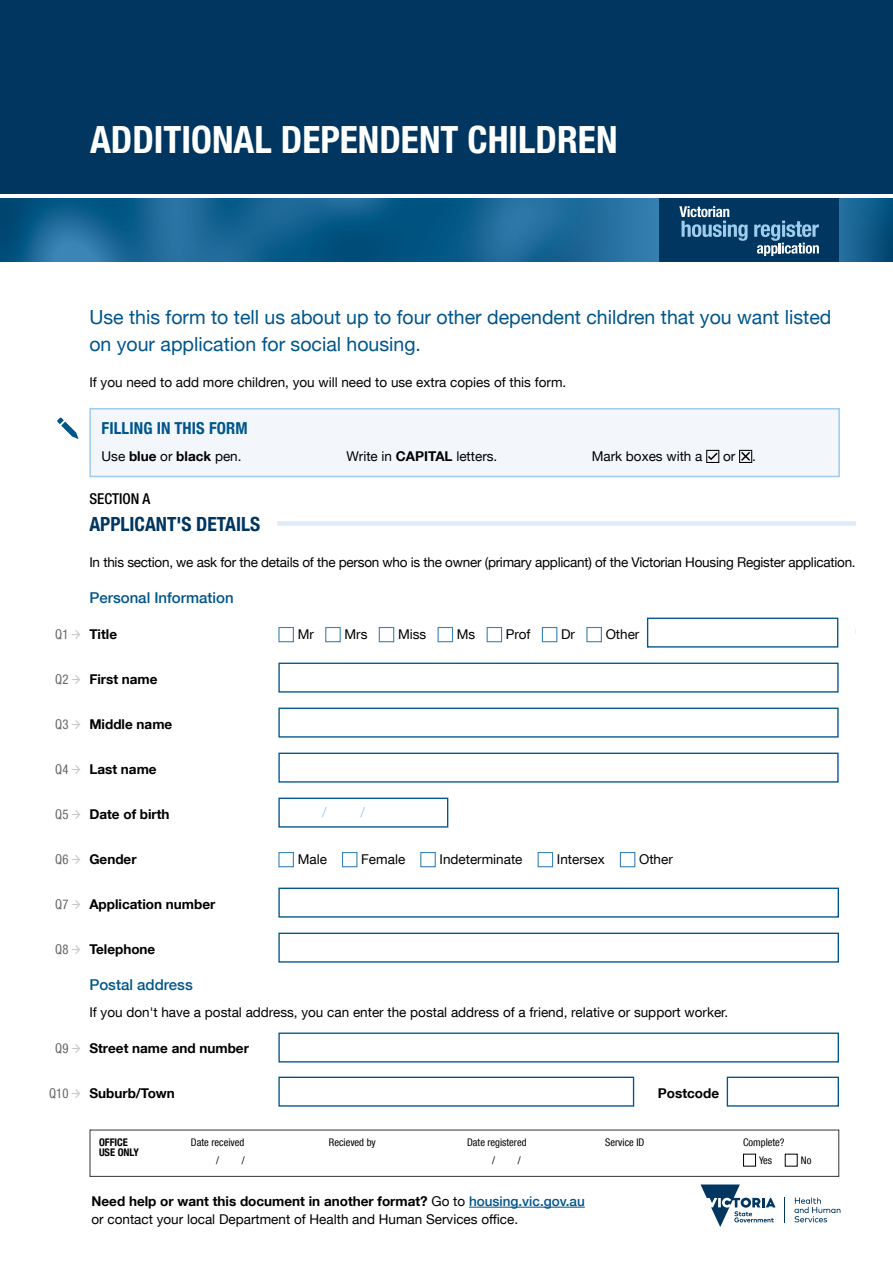
<style>
.page{position:relative;width:893px;height:1263px;background:#fff}
.page>*{position:absolute;margin:0;border:0;box-sizing:border-box;transform-origin:0 0}
.t1{font:700 condensed 37.5px "Helvetica Neue LT Com";color:#fff}
.t2{font:19.5px/27px "Helvetica Neue";color:#00558b}
.t3{font:700 condensed 19.5px "Helvetica Neue";color:#003660}
.t4{font:700 condensed 16.5px "Helvetica Neue";letter-spacing:.01em;color:#00558b}
.t5{font:500 15px "Helvetica Neue LT Com";color:#00558b}
.t6{font:500 condensed 15px "Helvetica Neue LT Com";color:#000}
.t7{font:13.5px "Helvetica Neue";color:#000}
.t8{font:700 13.5px "Helvetica Neue LT Com";color:#000}
.t9{font:13.5px "Helvetica Neue LT Com";color:#000}
.t10{font:13.5px "Helvetica Neue";letter-spacing:-.02em;color:#000}
.t11{font:condensed 13.5px "Helvetica Neue LT Com";color:#636466;scale:.94 1}
.t12{font:13.5px "Helvetica Neue LT Com";color:#9fcbed}
.t13{font:condensed 10.5px/18px "Helvetica Neue LT Com";color:#000;text-align:center}
.t14{font:700 condensed 10.5px/10.5px "Helvetica Neue LT Com";color:#000}
.s1{font-family:"ADA Hybrid";font-weight:500;font-stretch:normal;font-size:10.5px;color:#c7c8ca}
.s2{font-family:"Helvetica Neue LT Com";font-weight:700}
.s3{font-family:"Helvetica Neue";font-weight:400}
.s4{font-weight:500;color:#00558b}
</style>
<div class="page">
<div style="left:0;top:0;width:893px;height:194px;background:#003660"></div>
<div style="left:90px;top:409px;width:749px;height:67px;background:#f3f7fc"></div>
<svg style="left:706px;top:450px;width:13px;height:13px"></svg>
<svg style="left:739px;top:450px;width:13px;height:13px"></svg>
<div style="left:89px;top:408px;width:751px;height:69px;border:2px solid #9fcbed"></div>
<svg style="left:58px;top:418px;width:20px;height:20px"></svg>
<div style="left:174px;top:521px;width:682px;height:5px;background:#deebf8"></div>
<div style="left:89px;top:514px;width:188px;height:16px;background:#fff"></div>
<div style="left:278px;top:627px;width:16px;height:15px;border:1px solid #3a84b6"></div>
<div style="left:325px;top:627px;width:16px;height:15px;border:1px solid #3a84b6"></div>
<div style="left:379px;top:627px;width:15px;height:15px;border:1px solid #3a84b6"></div>
<div style="left:438px;top:627px;width:15px;height:15px;border:1px solid #3a84b6"></div>
<div style="left:487px;top:627px;width:15px;height:15px;border:1px solid #3a84b6"></div>
<div style="left:542px;top:627px;width:15px;height:15px;border:1px solid #3a84b6"></div>
<div style="left:586px;top:627px;width:16px;height:15px;border:1px solid #3a84b6"></div>
<div style="left:647px;top:618px;width:191px;height:30px;border:1px solid #00558b"></div>
<div style="left:278px;top:663px;width:561px;height:30px;border:1px solid #00558b"></div>
<div style="left:278px;top:708px;width:561px;height:30px;border:1px solid #00558b"></div>
<div style="left:278px;top:753px;width:561px;height:30px;border:1px solid #00558b"></div>
<div style="left:278px;top:798px;width:170px;height:30px;border:1px solid #00558b"></div>
<div style="left:278px;top:852px;width:16px;height:15px;border:1px solid #3a84b6"></div>
<div style="left:342px;top:852px;width:15px;height:15px;border:1px solid #3a84b6"></div>
<div style="left:420px;top:852px;width:16px;height:15px;border:1px solid #3a84b6"></div>
<div style="left:538px;top:852px;width:15px;height:15px;border:1px solid #3a84b6"></div>
<div style="left:620px;top:852px;width:15px;height:15px;border:1px solid #3a84b6"></div>
<div style="left:278px;top:888px;width:561px;height:30px;border:1px solid #00558b"></div>
<div style="left:278px;top:933px;width:561px;height:30px;border:1px solid #00558b"></div>
<div style="left:278px;top:1032px;width:561px;height:30px;border:1px solid #00558b"></div>
<div style="left:278px;top:1077px;width:356px;height:30px;border:1px solid #00558b"></div>
<div style="left:727px;top:1077px;width:112px;height:30px;border:1px solid #00558b"></div>
<div style="left:743px;top:1154px;width:13px;height:12px;border:1px solid #000"></div>
<hr style="left:469px;top:1207px;width:116px;height:1px;background:#00558b">
<svg style="left:700px;top:1184px;width:76px;height:43px"></svg>
<svg style="left:794px;top:1197px;width:46px;height:25px"></svg>
<img style="left:0;top:199px;width:893px;height:63px">
<svg style="left:493px;top:199px;width:166px;height:63px;background:#246f9f"></svg>
<svg style="left:839px;top:199px;width:51px;height:63px;background:#145e8c"></svg>
<div style="left:659px;top:199px;width:180px;height:63px;background:#003660"></div>
<svg style="left:754px;top:221px;width:65px;height:35px"></svg>
<svg style="left:679px;top:206px;width:69px;height:35px"></svg>
<h1 class="t1" style="left:90px;top:126px;width:529px">ADDITIONAL DEPENDENT CHILDREN</h1>
<p class="t11" style="left:55px;top:629px;width:29px">Q1 <span class="s1">→</span></p>
<p class="t11" style="left:55px;top:674px;width:29px">Q2 <span class="s1">→</span></p>
<p class="t11" style="left:55px;top:719px;width:29px">Q3 <span class="s1">→</span></p>
<p class="t11" style="left:55px;top:764px;width:29px">Q4 <span class="s1">→</span></p>
<p class="t11" style="left:55px;top:809px;width:29px">Q5 <span class="s1">→</span></p>
<p class="t11" style="left:55px;top:854px;width:29px">Q6 <span class="s1">→</span></p>
<p class="t11" style="left:55px;top:899px;width:29px">Q7 <span class="s1">→</span></p>
<p class="t11" style="left:55px;top:944px;width:29px">Q8 <span class="s1">→</span></p>
<p class="t11" style="left:55px;top:1043px;width:29px">Q9 <span class="s1">→</span></p>
<p class="t11" style="left:49px;top:1088px;width:35px">Q10 <span class="s1">→</span></p>
<h2 class="t2" style="left:89px;top:303px;width:743px">Use this form to tell us about up to four other dependent children that you want listed on your application for social housing.</h2>
<p class="t7" style="left:89px;top:374px;width:478px">If you need to add more children, you will need to use extra copies of this form.</p>
<p class="t4" style="left:102px;top:418px;width:148px">FILLING IN THIS FORM</p>
<p class="t7" style="left:102px;top:448px;width:141px">Use <span class="s2">blue</span> or <span class="s2">black</span> pen.</p>
<p class="t7" style="left:347px;top:448px;width:152px">Write in <span class="s2">CAPITAL</span> letters.</p>
<p class="t7" style="left:592px;top:448px;width:112px">Mark boxes with a</p>
<p class="t7" style="left:723px;top:448px;width:14px">or</p>
<p class="t7" style="left:752px;top:448px;width:5px">.</p>
<p class="t6" style="left:89px;top:493px;width:62px">SECTION A</p>
<h2 class="t3" style="left:89px;top:512px;width:172px">APPLICANT'S DETAILS</h2>
<p class="t10" style="left:89px;top:554px;width:768px">In this section, we ask for the details of the person who is the owner (primary applicant) of the Victorian Housing Register application.</p>
<p class="t5" style="left:89px;top:592px;width:146px">Personal Information</p>
<p class="t8" style="left:89px;top:629px;width:29px">Title</p>
<p class="t9" style="left:298px;top:629px;width:18px">Mr</p>
<p class="t9" style="left:344px;top:629px;width:25px">Mrs</p>
<p class="t9" style="left:398px;top:629px;width:30px">Miss</p>
<p class="t9" style="left:457px;top:629px;width:20px">Ms</p>
<p class="t9" style="left:506px;top:629px;width:26px">Prof</p>
<p class="t9" style="left:561px;top:629px;width:15px">Dr</p>
<p class="t9" style="left:606px;top:629px;width:35px">Other</p>
<p class="t8" style="left:89px;top:674px;width:70px">First name</p>
<p class="t8" style="left:89px;top:719px;width:84px">Middle name</p>
<p class="t8" style="left:89px;top:764px;width:69px">Last name</p>
<p class="t8" style="left:89px;top:809px;width:82px">Date of birth</p>
<p class="t12" style="left:322px;top:807px;width:6px">/</p>
<p class="t12" style="left:360px;top:807px;width:6px">/</p>
<p class="t8" style="left:89px;top:854px;width:49px">Gender</p>
<p class="t9" style="left:298px;top:854px;width:31px">Male</p>
<p class="t9" style="left:361px;top:854px;width:46px">Female</p>
<p class="t9" style="left:440px;top:854px;width:85px">Indeterminate</p>
<p class="t9" style="left:557px;top:854px;width:49px">Intersex</p>
<p class="t9" style="left:639px;top:854px;width:35px">Other</p>
<p class="t8" style="left:89px;top:899px;width:127px">Application number</p>
<p class="t8" style="left:89px;top:944px;width:67px">Telephone</p>
<p class="t5" style="left:89px;top:979px;width:105px">Postal address</p>
<p class="t9" style="left:89px;top:1007px;width:640px">If you don't have a postal address, you can enter the postal address of a friend, relative or support worker.</p>
<p class="t8" style="left:89px;top:1043px;width:161px">Street name and number</p>
<p class="t8" style="left:89px;top:1088px;width:87px">Suburb/Town</p>
<p class="t8" style="left:658px;top:1088px;width:63px">Postcode</p>
<p class="t14" style="left:99px;top:1138px;width:41px">OFFICE<br>USE ONLY</p>
<p class="t8" style="left:92px;top:1196px;width:495px">Need help or want this document in another format? <span class="s3">Go to</span> <span class="s4">housing.vic.gov.au</span></p>
<p class="t7" style="left:92px;top:1211px;width:428px">or contact your local Department of Health and Human Services office.</p>
<p class="t13" style="left:191px;top:1134px;width:55px">Date received /</p>
<p class="t13" style="left:329px;top:1134px;width:48px">Recieved by</p>
<p class="t13" style="left:467px;top:1134px;width:61px">Date registered /</p>
<p class="t13" style="left:242px;top:1152px;width:4px">/</p>
<p class="t13" style="left:518px;top:1152px;width:4px">/</p>
<p class="t13" style="left:605px;top:1134px;width:41px">Service ID</p>
<p class="t13" style="left:743px;top:1134px;width:43px">Complete?<br>Yes</p>
<p class="t13" style="left:801px;top:1152px;width:12px">No</p>
</div>
